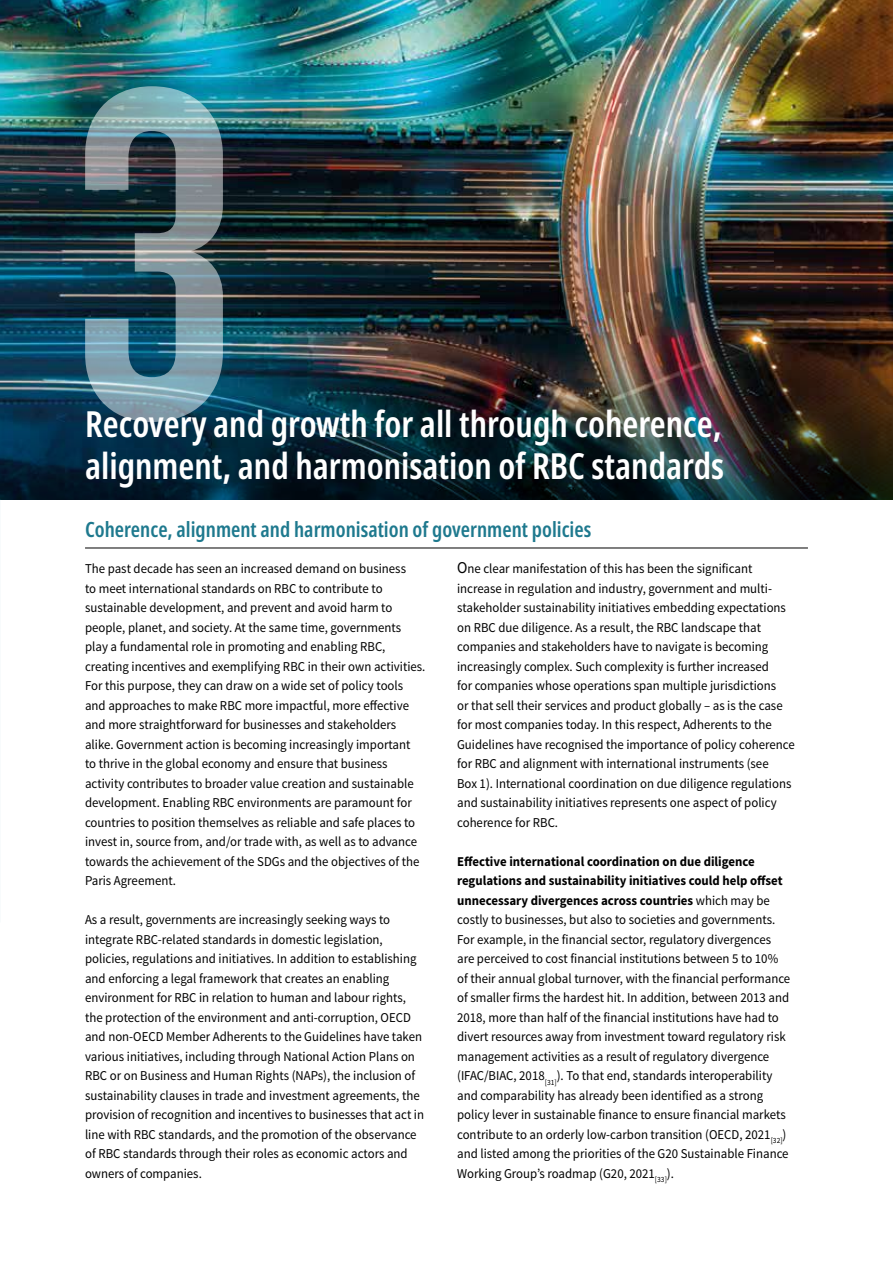
<style>
.page{position:relative;width:893px;height:1263px;background:#fff}
.page>*{position:absolute;margin:0;border:0;box-sizing:border-box;transform-origin:0 0}
.t1{font:486.45px "Knockout HTF48 Featherweight";color:#fff}
.t2{font:600 extra-condensed 36px/42px "Noto Sans";color:#fff}
.t3{font:600 extra-condensed 21px "Noto Sans";color:#1e798e}
.t4{font:13.5px/19.5px "Source Sans Pro";color:#000;scale:.95 1}
.s1{font-size:16.5px}
.s2{font-weight:700}
</style>
<div class="page">
<img style="left:0;top:0;width:893px;height:366px">
<hr style="left:85px;top:548px;width:723px;height:1px;background:#000">
<img style="left:0;top:366px;width:893px;height:133px">
<h1 class="t1" style="left:73px;top:11px;width:164px">3</h1>
<h2 class="t2" style="left:85px;top:404px;width:641px">Recovery and growth for all through coherence, alignment, and harmonisation of RBC standards</h2>
<h3 class="t3" style="left:85px;top:515px;width:508px">Coherence, alignment and harmonisation of government policies</h3>
<p class="t4" style="left:85px;top:559px;width:360px">The past decade has seen an increased demand on business<br>to meet international standards on RBC to contribute to sustainable development, and prevent and avoid harm to people, planet, and society. At the same time, governments play a fundamental role in promoting and enabling RBC, creating incentives and exemplifying RBC in their own activities.<br>For this purpose, they can draw on a wide set of policy tools and approaches to make RBC more impactful, more effective and more straightforward for businesses and stakeholders alike. Government action is becoming increasingly important<br>to thrive in the global economy and ensure that business activity contributes to broader value creation and sustainable development. Enabling RBC environments are paramount for countries to position themselves as reliable and safe places to invest in, source from, and/or trade with, as well as to advance towards the achievement of the SDGs and the objectives of the Paris Agreement.</p>
<p class="t4" style="left:85px;top:910px;width:358px">As a result, governments are increasingly seeking ways to integrate RBC-related standards in domestic legislation, policies, regulations and initiatives. In addition to establishing and enforcing a legal framework that creates an enabling environment for RBC in relation to human and labour rights, the protection of the environment and anti-corruption, OECD and non-OECD Member Adherents to the Guidelines have taken various initiatives, including through National Action Plans on RBC or on Business and Human Rights (NAPs), the inclusion of sustainability clauses in trade and investment agreements, the provision of recognition and incentives to businesses that act in line with RBC standards, and the promotion of the observance of RBC standards through their roles as economic actors and owners of companies.</p>
<p class="t4" style="left:457px;top:559px;width:357px"><span class="s1">O</span>ne clear manifestation of this has been the significant increase in regulation and industry, government and multi&shy;stakeholder sustainability initiatives embedding expectations on RBC due diligence. As a result, the RBC landscape that companies and stakeholders have to navigate is becoming increasingly complex. Such complexity is further increased<br>for companies whose operations span multiple jurisdictions<br>or that sell their services and product globally – as is the case for most companies today. In this respect, Adherents to the Guidelines have recognised the importance of policy coherence for RBC and alignment with international instruments (see<br>Box 1). International coordination on due diligence regulations and sustainability initiatives represents one aspect of policy coherence for RBC.</p>
<p class="t4" style="left:457px;top:852px;width:352px"><span class="s2">Effective international coordination on due diligence regulations and sustainability initiatives could help offset unnecessary divergences across countries</span> which may be costly to businesses, but also to societies and governments.<br>For example, in the financial sector, regulatory divergences are perceived to cost financial institutions between 5 to 10% of their annual global turnover, with the financial performance of smaller firms the hardest hit. In addition, between 2013 and 2018, more than half of the financial institutions have had to divert resources away from investment toward regulatory risk management activities as a result of regulatory divergence (IFAC/BIAC, 2018<sub>[31]</sub>). To that end, standards interoperability and comparability has already been identified as a strong policy lever in sustainable finance to ensure financial markets contribute to an orderly low-carbon transition (OECD, 2021<sub>[32]</sub>) and listed among the priorities of the G20 Sustainable Finance Working Group’s roadmap (G20, 2021<sub>[33]</sub>).</p>
</div>
